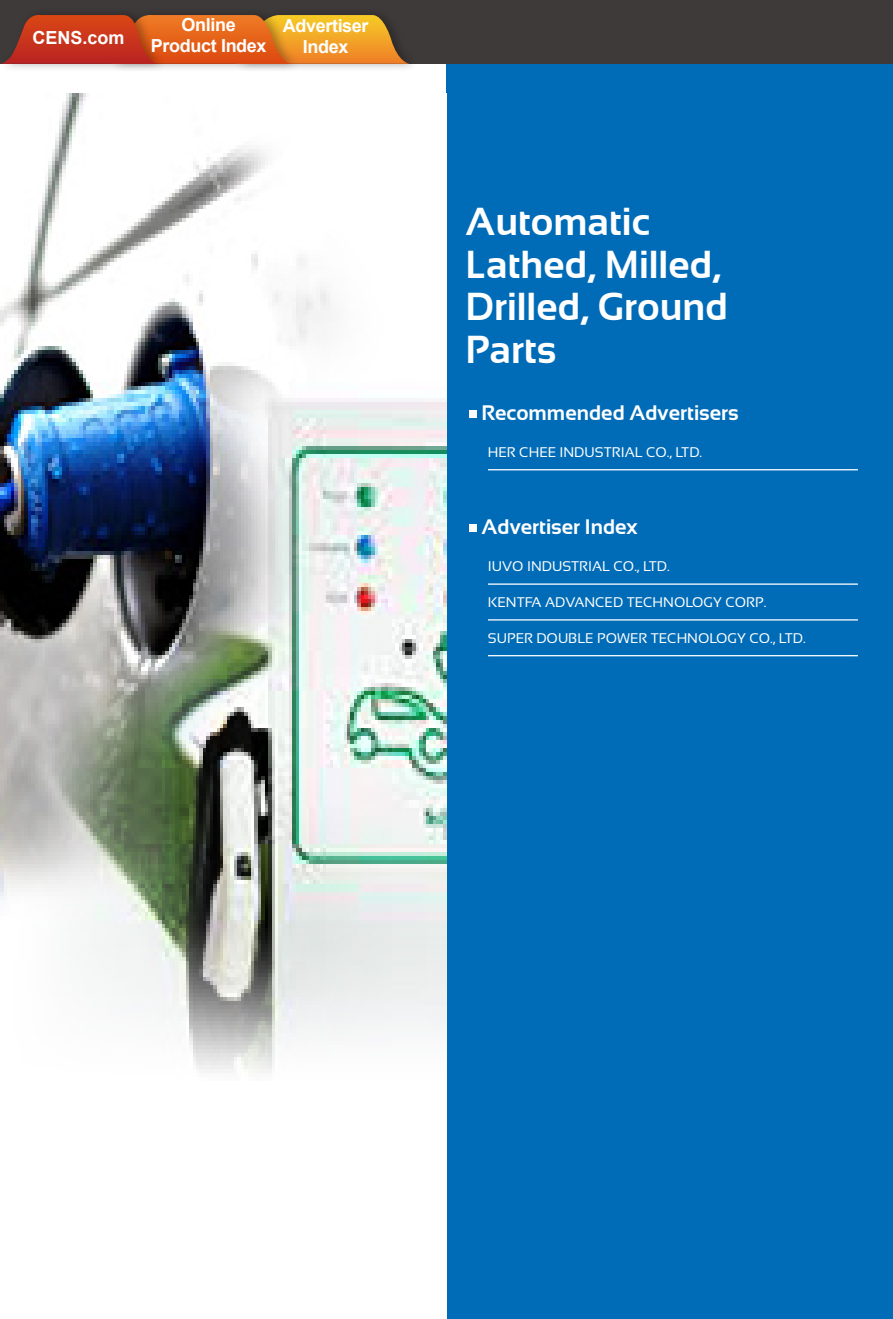
<style>
.page{position:relative;width:893px;height:1319px;background:#fff}
.page>*{position:absolute;margin:0;border:0;box-sizing:border-box;transform-origin:0 0}
.t1{font:700 39px/42.9px "Sansation";color:#fff}
.t2{font:700 21px "Sansation";color:#fff}
.t3{font:700 18px/21px "Arial";letter-spacing:-.02em;color:#fff;text-align:center}
.t4{font:13.95px "Sansation";color:#fff}
</style>
<div class="page">
<div style="left:446px;top:64px;width:447px;height:1254px;background:#006cb8"></div>
<div style="left:0;top:0;width:893px;height:64px;background:#3e3a39"></div>
<div style="left:231px;top:6px;width:190px;height:67px;background:#000;opacity:.29"></div>
<div style="left:108px;top:6px;width:194px;height:67px;background:#000;opacity:.29"></div>
<div style="left:0;top:6px;width:169px;height:67px;background:#000;opacity:.29"></div>
<svg style="left:0;top:13px;width:410px;height:51px;background:#c76021"></svg>
<img style="left:0;top:94px;width:446px;height:979px">
<hr style="left:488px;top:469px;width:370px;height:1px;background:#fff">
<hr style="left:488px;top:583px;width:370px;height:1px;background:#fff">
<hr style="left:488px;top:619px;width:370px;height:1px;background:#fff">
<hr style="left:488px;top:655px;width:370px;height:1px;background:#fff">
<div style="left:469px;top:409px;width:8px;height:8px;background:#fff"></div>
<div style="left:469px;top:524px;width:8px;height:8px;background:#fff"></div>
<p class="t3" style="left:32px;top:27px;width:94px">CENS.com</p>
<p class="t3" style="left:151px;top:15px;width:117px">Online<br>Product Index</p>
<p class="t3" style="left:283px;top:16px;width:87px">Advertiser<br>Index</p>
<p class="t1" style="left:466px;top:199px;width:264px">Automatic<br>Lathed, Milled,<br>Drilled, Ground<br>Parts</p>
<p class="t2" style="left:482px;top:401px;width:259px">Recommended Advertisers</p>
<p class="t4" style="left:488px;top:444px;width:216px">HER CHEE INDUSTRIAL CO., LTD.</p>
<p class="t2" style="left:482px;top:515px;width:158px">Advertiser Index</p>
<p class="t4" style="left:488px;top:558px;width:183px">IUVO INDUSTRIAL CO., LTD.</p>
<p class="t4" style="left:488px;top:594px;width:280px">KENTFA ADVANCED TECHNOLOGY CORP.</p>
<p class="t4" style="left:488px;top:630px;width:319px">SUPER DOUBLE POWER TECHNOLOGY CO., LTD.</p>
</div>
